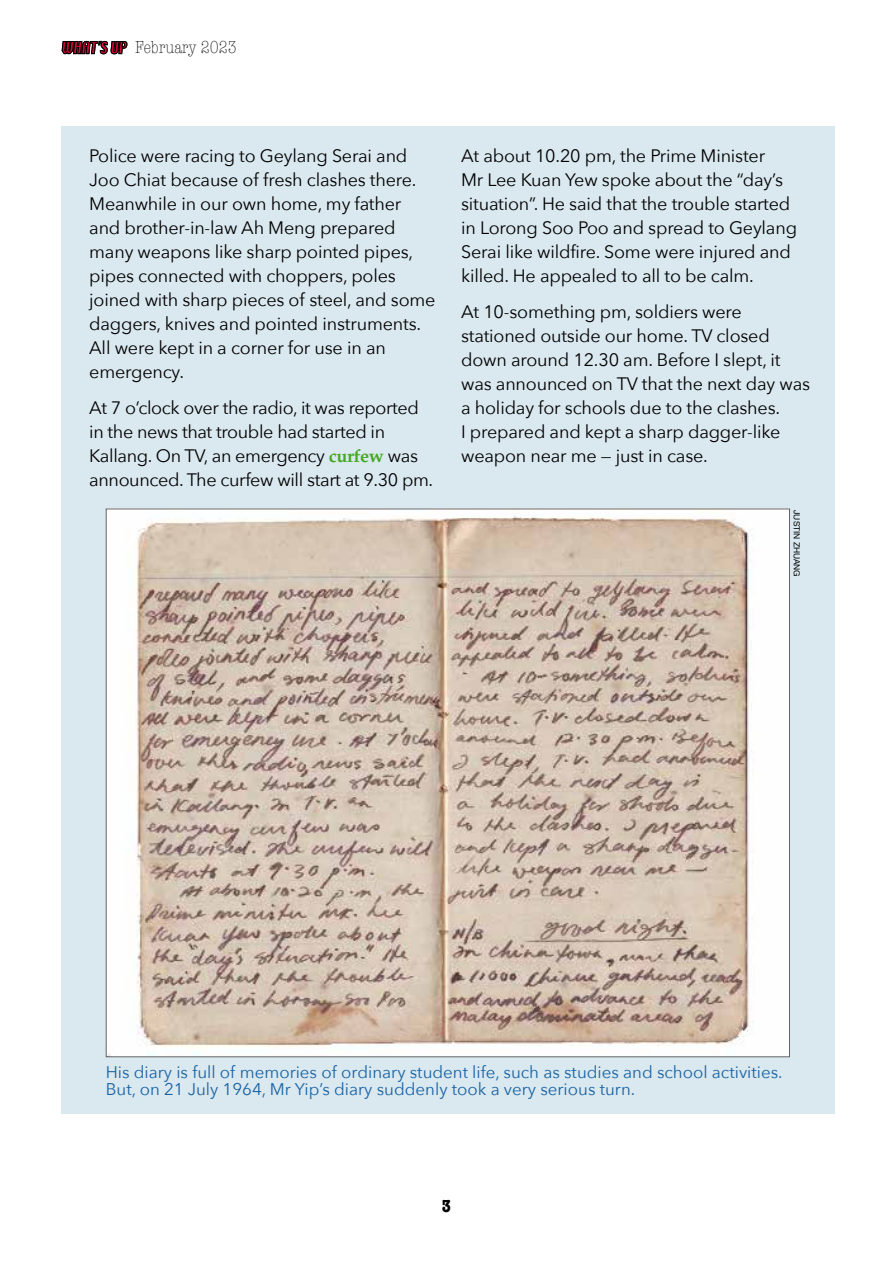
<style>
.page{position:relative;width:893px;height:1263px;background:#fff}
.page>*{position:absolute;margin:0;border:0;box-sizing:border-box;transform-origin:0 0}
.t1{font:18px/24px "Avenir Next";letter-spacing:-.01em;color:#000}
.t2{font:300 condensed 18px "American Typewriter";color:#000}
.t3{font:700 condensed 18px "American Typewriter";color:#000}
.t4{font:16.95px/17px "Avenir Next";color:#1863a4}
.t5{font:8.4px "Helvetica Neue";color:#000}
.s1{font-family:"Palatino";font-weight:700;color:#44a921}
</style>
<div class="page">
<svg style="left:62px;top:40px;width:65px;height:15px"></svg>
<div style="left:61px;top:126px;width:774px;height:987px;background:#dae8ef"></div>
<img style="left:108px;top:510px;width:680px;height:545px">
<p class="t2" style="left:135px;top:35px;width:103px">February 2023</p>
<p class="t1" style="left:89px;top:143px;width:348px">Police were racing to Geylang Serai and Joo Chiat because of fresh clashes there.<br>Meanwhile in our own home, my father and brother-in-law Ah Meng prepared many weapons like sharp pointed pipes, pipes connected with choppers, poles joined with sharp pieces of steel, and some daggers, knives and pointed instruments.<br>All were kept in a corner for use in an emergency.</p>
<p class="t1" style="left:89px;top:395px;width:346px">At 7 o’clock over the radio, it was reported in the news that trouble had started in Kallang. On TV, an emergency <span class="s1">curfew</span> was announced. The curfew will start at 9.30 pm.</p>
<p class="t1" style="left:461px;top:143px;width:337px">At about 10.20 pm, the Prime Minister<br>Mr Lee Kuan Yew spoke about the “day’s situation”. He said that the trouble started in Lorong Soo Poo and spread to Geylang Serai like wildfire. Some were injured and killed. He appealed to all to be calm.</p>
<p class="t1" style="left:461px;top:299px;width:351px">At 10-something pm, soldiers were stationed outside our home. TV closed down around 12.30 am. Before I slept, it was announced on TV that the next day was a holiday for schools due to the clashes.<br>I prepared and kept a sharp dagger-like weapon near me — just in case.</p>
<p class="t5" style="left:803px;top:510px;width:68px;rotate:90deg">JUSTIN ZHUANG</p>
<p class="t4" style="left:106px;top:1063px;width:678px">His diary is full of memories of ordinary student life, such as studies and school activities.<br>But, on 21 July 1964, Mr Yip’s diary suddenly took a very serious turn.</p>
<p class="t3" style="left:442px;top:1192px;width:10px">3</p>
</div>
